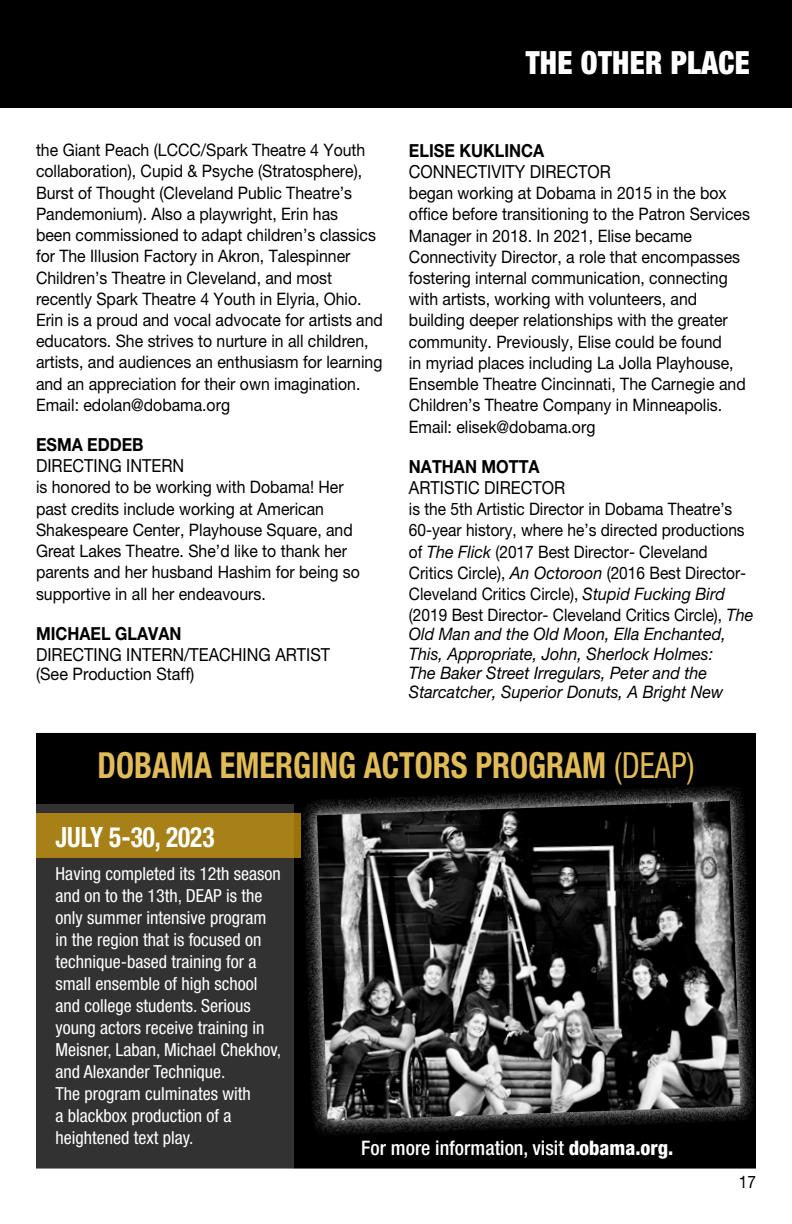
<style>
.page{position:relative;width:792px;height:1224px;background:#fff}
.page>*{position:absolute;margin:0;border:0;box-sizing:border-box;transform-origin:0 0}
.t1{font:700 condensed 36px "Helvetica Neue LT Pro";color:#e0bb56;scale:.9 1}
.t2{font:900 condensed 32px "Helvetica Neue LT Pro";letter-spacing:.01em;color:#fff;scale:.94 1}
.t3{font:700 condensed 28px "Helvetica Neue LT Pro";color:#fff;scale:.9 1}
.t4{font:500 condensed 20px "Helvetica Neue LT Pro";color:#fff}
.t5{font:condensed 18px/22px "Helvetica Neue LT Pro";color:#fff}
.t6{font:18px "Helvetica Neue LT Pro";color:#000;scale:.9 1}
.t7{font:700 18px "Helvetica Neue LT Pro";color:#000;scale:.9 1}
.t8{font:17.2px/21.2px "Helvetica Neue LT Pro";color:#000;scale:.92 1}
.t9{font:17.2px/21.2px "Helvetica Neue LT Pro";color:#000;scale:.9 1}
.t10{font:italic 17.2px/19.2px "Helvetica Neue LT Pro";color:#000;scale:.94 1}
.t11{font:17.2px "Helvetica Neue LT Pro";color:#000;scale:.94 1}
.s1{font-style:italic}
.s2{font-weight:400}
.s3{font-weight:800}
</style>
<div class="page">
<div style="left:0;top:0;width:792px;height:108px;background:#000"></div>
<div style="left:36px;top:733px;width:720px;height:435px;background:#000"></div>
<div style="left:36px;top:805px;width:258px;height:365px;background:#323232"></div>
<svg style="left:300px;top:786px;width:454px;height:349px"></svg>
<img style="left:317px;top:801px;width:424px;height:320px">
<div style="left:36px;top:814px;width:265px;height:44px;background:#a78117"></div>
<h2 class="t2" style="left:526px;top:43px;width:240px">THE OTHER PLACE</h2>
<p class="t8" style="left:36px;top:139px;width:379px">the Giant Peach (LCCC/Spark Theatre 4 Youth collaboration), Cupid &amp; Psyche (Stratosphere), Burst of Thought (Cleveland Public Theatre’s Pandemonium). Also a playwright, Erin has<br>been commissioned to adapt children’s classics for The Illusion Factory in Akron, Talespinner Children’s Theatre in Cleveland, and most recently Spark Theatre 4 Youth in Elyria, Ohio.<br>Erin is a proud and vocal advocate for artists and educators. She strives to nurture in all children, artists, and audiences an enthusiasm for learning and an appreciation for their own imagination.<br>Email: edolan@dobama.org</p>
<p class="t7" style="left:36px;top:434px;width:121px">ESMA EDDEB</p>
<p class="t6" style="left:36px;top:455px;width:166px">DIRECTING INTERN</p>
<p class="t8" style="left:36px;top:477px;width:354px">is honored to be working with Dobama! Her past credits include working at American Shakespeare Center, Playhouse Square, and Great Lakes Theatre. She’d like to thank her parents and her husband Hashim for being so supportive in all her endeavours.</p>
<p class="t7" style="left:36px;top:622px;width:163px">MICHAEL GLAVAN</p>
<p class="t6" style="left:36px;top:644px;width:328px">DIRECTING INTERN/TEACHING ARTIST</p>
<p class="t11" style="left:36px;top:664px;width:170px">(See Production Staff)</p>
<p class="t7" style="left:409px;top:139px;width:152px">ELISE KUKLINCA</p>
<p class="t6" style="left:409px;top:161px;width:226px">CONNECTIVITY DIRECTOR</p>
<p class="t8" style="left:409px;top:182px;width:372px">began working at Dobama in 2015 in the box office before transitioning to the Patron Services Manager in 2018. In 2021, Elise became Connectivity Director, a role that encompasses fostering internal communication, connecting with artists, working with volunteers, and building deeper relationships with the greater community. Previously, Elise could be found<br>in myriad places including La Jolla Playhouse, Ensemble Theatre Cincinnati, The Carnegie and Children’s Theatre Company in Minneapolis.<br>Email: elisek@dobama.org</p>
<p class="t7" style="left:409px;top:455px;width:147px">NATHAN MOTTA</p>
<p class="t6" style="left:409px;top:477px;width:175px">ARTISTIC DIRECTOR</p>
<p class="t9" style="left:409px;top:498px;width:384px">is the 5th Artistic Director in Dobama Theatre’s 60-year history, where he’s directed productions of <span class="s1">The Flick</span> (2017 Best Director- Cleveland Critics Circle), <span class="s1">An Octoroon</span> (2016 Best Director-Cleveland Critics Circle), <span class="s1">Stupid Fucking Bird </span>(2019 Best Director- Cleveland Critics Circle), <span class="s1">The</span></p>
<p class="t10" style="left:409px;top:624px;width:339px">Old Man and the Old Moon, Ella Enchanted, This, Appropriate, John, Sherlock Holmes:<br>The Baker Street Irregulars, Peter and the Starcatcher, Superior Donuts, A Bright New</p>
<h1 class="t1" style="left:98px;top:743px;width:665px">DOBAMA EMERGING ACTORS PROGRAM <span class="s2">(DEAP)</span></h1>
<h3 class="t3" style="left:56px;top:820px;width:178px">JULY 5-30, 2023</h3>
<p class="t5" style="left:56px;top:863px;width:227px">Having completed its 12th season and on to the 13th, DEAP is the only summer intensive program in the region that is focused on technique-based training for a small ensemble of high school and college students. Serious young actors receive training in<br>Meisner, Laban, Michael Chekhov, and Alexander Technique.<br>The program culminates with<br>a blackbox production of a heightened text play.</p>
<p class="t4" style="left:361px;top:1136px;width:313px">For more information, visit <span class="s3">dobama.org.</span></p>
<p class="t9" style="left:739px;top:1171px;width:21px">17</p>
</div>
